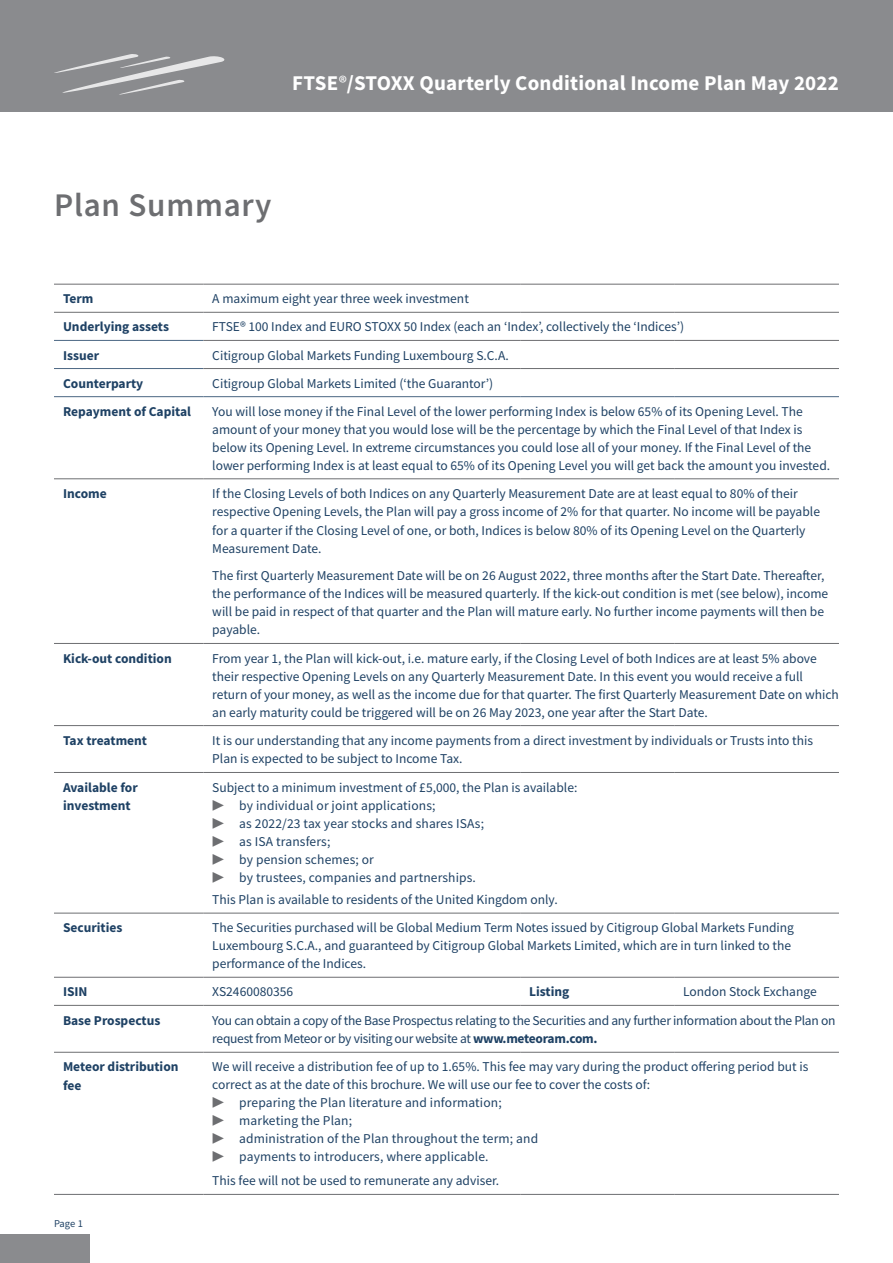
<style>
.page{position:relative;width:893px;height:1263px;background:#fff}
.page>*{position:absolute;margin:0;border:0;box-sizing:border-box;transform-origin:0 0}
.Heading{font:600 33px "Source Sans Pro";letter-spacing:.025em;color:#6d6e71}
.t1{font:700 21px "Source Sans Pro";letter-spacing:.01em;color:#fff}
.Body_Text{font:13.5px/18px "Source Sans Pro";color:#1e4164}
.Body_Text-2{font:700 13.5px/18.8px "Source Sans Pro";color:#1e4164}
.Body_Text-3{font:13.5px/18.8px "Source Sans Pro";letter-spacing:-.02em;color:#1e4164}
.t2{font:10.5px "Source Sans Pro";color:#1e4164}
.s1{font-family:"Myriad Pro";font-weight:400}
.s2{color:#6d6e71}
.s3{font-weight:700}
</style>
<div class="page">
<div style="left:0;top:0;width:893px;height:112px;background:#8a8b8e"></div>
<svg style="left:54px;top:54px;width:171px;height:41px"></svg>
<div style="left:0;top:1234px;width:89px;height:29px;background:#8a8b8e"></div>
<hr style="left:54px;top:340px;width:149px;height:1px;background:#4b6783">
<hr style="left:54px;top:368px;width:149px;height:1px;background:#4b6783">
<hr style="left:54px;top:396px;width:149px;height:1px;background:#4b6783">
<hr style="left:203px;top:396px;width:317px;height:1px;background:#4b6783">
<hr style="left:520px;top:396px;width:154px;height:1px;background:#4b6783">
<hr style="left:674px;top:396px;width:165px;height:1px;background:#4b6783">
<hr style="left:54px;top:284px;width:149px;height:1px;background:#6d6e71">
<hr style="left:203px;top:284px;width:317px;height:1px;background:#6d6e71">
<hr style="left:520px;top:284px;width:154px;height:1px;background:#6d6e71">
<hr style="left:674px;top:284px;width:165px;height:1px;background:#6d6e71">
<hr style="left:54px;top:312px;width:149px;height:1px;background:#6d6e71">
<hr style="left:203px;top:312px;width:317px;height:1px;background:#6d6e71">
<hr style="left:520px;top:312px;width:154px;height:1px;background:#6d6e71">
<hr style="left:674px;top:312px;width:165px;height:1px;background:#6d6e71">
<hr style="left:203px;top:340px;width:317px;height:1px;background:#6d6e71">
<hr style="left:520px;top:340px;width:154px;height:1px;background:#6d6e71">
<hr style="left:674px;top:340px;width:165px;height:1px;background:#6d6e71">
<hr style="left:203px;top:368px;width:317px;height:1px;background:#6d6e71">
<hr style="left:520px;top:368px;width:154px;height:1px;background:#6d6e71">
<hr style="left:674px;top:368px;width:165px;height:1px;background:#6d6e71">
<hr style="left:54px;top:478px;width:149px;height:1px;background:#6d6e71">
<hr style="left:203px;top:478px;width:317px;height:1px;background:#6d6e71">
<hr style="left:520px;top:478px;width:154px;height:1px;background:#6d6e71">
<hr style="left:674px;top:478px;width:165px;height:1px;background:#6d6e71">
<hr style="left:54px;top:643px;width:149px;height:1px;background:#6d6e71">
<hr style="left:54px;top:725px;width:149px;height:1px;background:#6d6e71">
<hr style="left:203px;top:643px;width:317px;height:1px;background:#6d6e71">
<hr style="left:520px;top:643px;width:154px;height:1px;background:#6d6e71">
<hr style="left:674px;top:643px;width:165px;height:1px;background:#6d6e71">
<hr style="left:203px;top:725px;width:317px;height:1px;background:#6d6e71">
<hr style="left:520px;top:725px;width:154px;height:1px;background:#6d6e71">
<hr style="left:674px;top:725px;width:165px;height:1px;background:#6d6e71">
<hr style="left:54px;top:772px;width:149px;height:1px;background:#6d6e71">
<hr style="left:203px;top:772px;width:317px;height:1px;background:#6d6e71">
<hr style="left:520px;top:772px;width:154px;height:1px;background:#6d6e71">
<hr style="left:674px;top:772px;width:165px;height:1px;background:#6d6e71">
<hr style="left:54px;top:913px;width:149px;height:1px;background:#6d6e71">
<hr style="left:203px;top:913px;width:317px;height:1px;background:#6d6e71">
<hr style="left:520px;top:913px;width:154px;height:1px;background:#6d6e71">
<hr style="left:674px;top:913px;width:165px;height:1px;background:#6d6e71">
<hr style="left:54px;top:977px;width:149px;height:1px;background:#6d6e71">
<hr style="left:203px;top:977px;width:317px;height:1px;background:#6d6e71">
<hr style="left:520px;top:977px;width:154px;height:1px;background:#6d6e71">
<hr style="left:674px;top:977px;width:165px;height:1px;background:#6d6e71">
<hr style="left:54px;top:1005px;width:149px;height:1px;background:#6d6e71">
<hr style="left:203px;top:1005px;width:317px;height:1px;background:#6d6e71">
<hr style="left:520px;top:1005px;width:154px;height:1px;background:#6d6e71">
<hr style="left:674px;top:1005px;width:165px;height:1px;background:#6d6e71">
<hr style="left:54px;top:1052px;width:149px;height:1px;background:#6d6e71">
<hr style="left:54px;top:1194px;width:149px;height:1px;background:#6d6e71">
<hr style="left:203px;top:1052px;width:317px;height:1px;background:#6d6e71">
<hr style="left:520px;top:1052px;width:154px;height:1px;background:#6d6e71">
<hr style="left:674px;top:1052px;width:165px;height:1px;background:#6d6e71">
<hr style="left:203px;top:1194px;width:317px;height:1px;background:#6d6e71">
<hr style="left:520px;top:1194px;width:154px;height:1px;background:#6d6e71">
<hr style="left:674px;top:1194px;width:165px;height:1px;background:#6d6e71">
<h2 class="t1" style="left:292px;top:69px;width:548px">FTSE<span class="s1">®</span>/STOXX Quarterly Conditional Income Plan May 2022</h2>
<p class="Heading" style="left:54px;top:183px;width:219px">Plan Summary</p>
<p class="Body_Text-2" style="left:63px;top:289px;width:32px">Term</p>
<p class="Body_Text" style="left:212px;top:290px;width:258px">A maximum eight year three week investment</p>
<p class="Body_Text-2" style="left:63px;top:317px;width:108px">Underlying assets</p>
<p class="Body_Text" style="left:212px;top:318px;width:473px">FTSE® 100 Index and EURO STOXX 50 Index (each an ‘Index’, collectively the ‘Indices’)</p>
<p class="Body_Text-2" style="left:63px;top:345px;width:38px">Issuer</p>
<p class="Body_Text" style="left:212px;top:346px;width:298px">Citigroup Global Markets Funding Luxembourg S.C.A.</p>
<p class="Body_Text-2" style="left:63px;top:374px;width:82px">Counterparty</p>
<p class="Body_Text" style="left:212px;top:374px;width:283px">Citigroup Global Markets Limited (‘the Guarantor’)</p>
<p class="Body_Text-2" style="left:63px;top:402px;width:130px">Repayment of Capital</p>
<p class="Body_Text" style="left:212px;top:402px;width:619px">You will lose money if the Final Level of the lower performing Index is below 65% of its Opening Level. The amount of your money that you would lose will be the percentage by which the Final Level of that Index is below its Opening Level. In extreme circumstances you could lose all of your money. If the Final Level of the lower performing Index is at least equal to 65% of its Opening Level you will get back the amount you invested.</p>
<p class="Body_Text-2" style="left:63px;top:484px;width:45px">Income</p>
<p class="Body_Text" style="left:212px;top:484px;width:609px;line-height:18.5px">If the Closing Levels of both Indices on any Quarterly Measurement Date are at least equal to 80% of their respective Opening Levels, the Plan will pay a gross income of 2% for that quarter. No income will be payable for a quarter if the Closing Level of one, or both, Indices is below 80% of its Opening Level on the Quarterly Measurement Date.</p>
<p class="Body_Text" style="left:212px;top:567px;width:617px">The first Quarterly Measurement Date will be on 26 August 2022, three months after the Start Date. Thereafter, the performance of the Indices will be measured quarterly. If the kick-out condition is met (see below), income will be paid in respect of that quarter and the Plan will mature early. No further income payments will then be payable.</p>
<p class="Body_Text-2" style="left:63px;top:648px;width:110px">Kick-out condition</p>
<p class="Body_Text" style="left:212px;top:649px;width:628px">From year 1, the Plan will kick-out, i.e. mature early, if the Closing Level of both Indices are at least 5% above their respective Opening Levels on any Quarterly Measurement Date. In this event you would receive a full return of your money, as well as the income due for that quarter. The first Quarterly Measurement Date on which an early maturity could be triggered will be on 26 May 2023, one year after the Start Date.</p>
<p class="Body_Text-2" style="left:63px;top:731px;width:86px">Tax treatment</p>
<p class="Body_Text" style="left:212px;top:731px;width:602px;line-height:18.8px">It is our understanding that any income payments from a direct investment by individuals or Trusts into this<br>Plan is expected to be subject to Income Tax.</p>
<p class="Body_Text-2" style="left:63px;top:777px;width:76px">Available for investment</p>
<p class="Body_Text" style="left:212px;top:778px;width:367px">Subject to a minimum investment of £5,000, the Plan is available:</p>
<p class="Body_Text" style="left:212px;top:796px;width:225px"><span class="s2">▶</span> by individual or joint applications;</p>
<p class="Body_Text" style="left:212px;top:814px;width:273px"><span class="s2">▶</span> as 2022/23 tax year stocks and shares ISAs;</p>
<p class="Body_Text" style="left:212px;top:832px;width:120px"><span class="s2">▶</span> as ISA transfers;</p>
<p class="Body_Text" style="left:212px;top:850px;width:163px"><span class="s2">▶</span> by pension schemes; or</p>
<p class="Body_Text" style="left:212px;top:868px;width:265px"><span class="s2">▶</span> by trustees, companies and partnerships.</p>
<p class="Body_Text" style="left:212px;top:890px;width:347px">This Plan is available to residents of the United Kingdom only.</p>
<p class="Body_Text-2" style="left:63px;top:918px;width:61px">Securities</p>
<p class="Body_Text" style="left:212px;top:919px;width:583px">The Securities purchased will be Global Medium Term Notes issued by Citigroup Global Markets Funding<br>Luxembourg S.C.A., and guaranteed by Citigroup Global Markets Limited, which are in turn linked to the performance of the Indices.</p>
<p class="Body_Text-2" style="left:63px;top:982px;width:26px">ISIN</p>
<p class="Body_Text" style="left:212px;top:983px;width:83px">XS2460080356</p>
<p class="Body_Text-2" style="left:529px;top:982px;width:42px">Listing</p>
<p class="Body_Text" style="left:683px;top:983px;width:135px">London Stock Exchange</p>
<p class="Body_Text-2" style="left:63px;top:1010px;width:99px">Base Prospectus</p>
<p class="Body_Text-3" style="left:212px;top:1010px;width:625px">You can obtain a copy of the Base Prospectus relating to the Securities and any further information about the Plan on request from Meteor or by visiting our website at <span class="s3">www.meteoram.com.</span></p>
<p class="Body_Text-2" style="left:63px;top:1057px;width:117px">Meteor distribution fee</p>
<p class="Body_Text" style="left:212px;top:1058px;width:598px">We will receive a distribution fee of up to 1.65%. This fee may vary during the product offering period but is correct as at the date of this brochure. We will use our fee to cover the costs of:</p>
<p class="Body_Text" style="left:212px;top:1094px;width:291px"><span class="s2">▶</span> preparing the Plan literature and information;</p>
<p class="Body_Text" style="left:212px;top:1112px;width:141px"><span class="s2">▶</span> marketing the Plan;</p>
<p class="Body_Text" style="left:212px;top:1130px;width:327px"><span class="s2">▶</span> administration of the Plan throughout the term; and</p>
<p class="Body_Text" style="left:212px;top:1148px;width:278px"><span class="s2">▶</span> payments to introducers, where applicable.</p>
<p class="Body_Text" style="left:212px;top:1172px;width:288px">This fee will not be used to remunerate any adviser.</p>
<p class="t2" style="left:54px;top:1217px;width:30px">Page 1</p>
</div>
